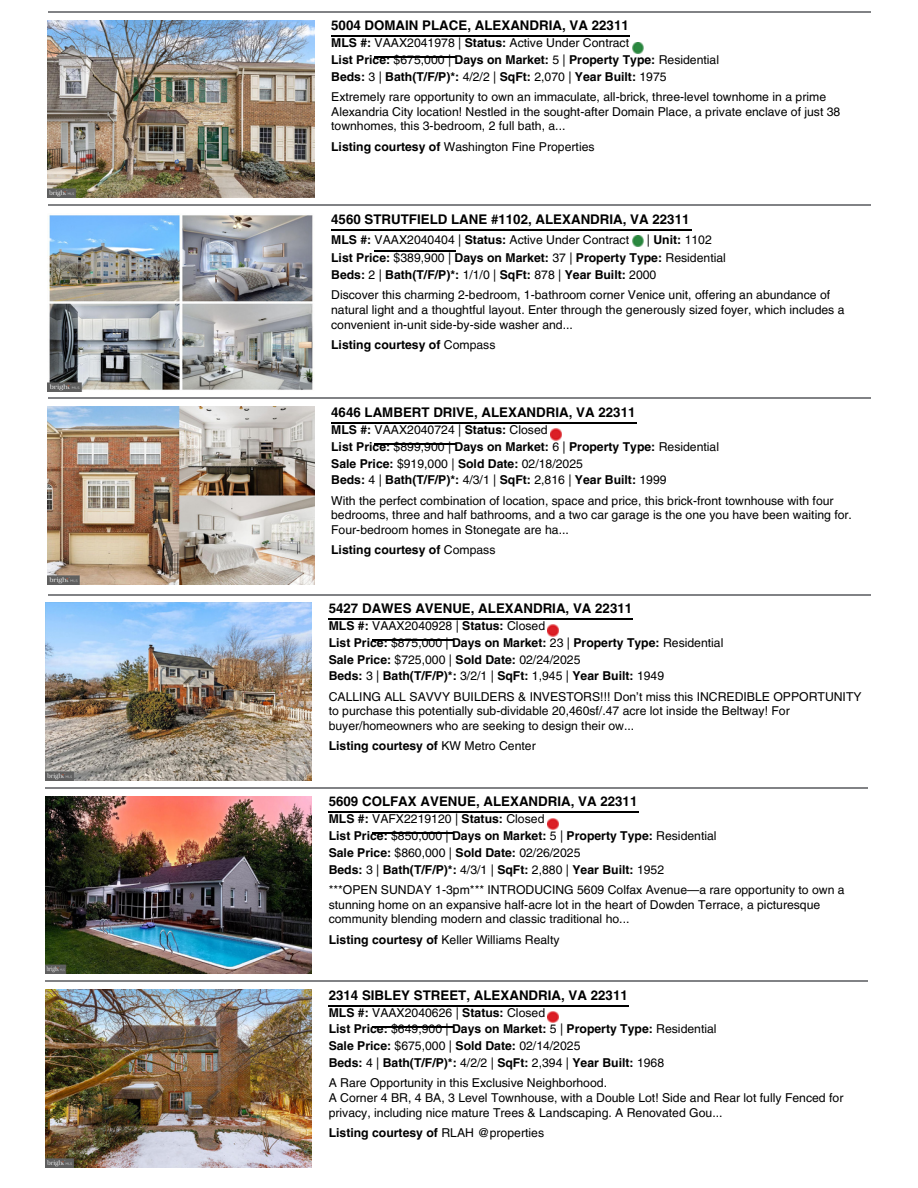
<style>
.page{position:relative;width:918px;height:1188px;background:#fff}
.page>*{position:absolute;margin:0;border:0;box-sizing:border-box;transform-origin:0 0}
.t1{font:700 13.35px "Helvetica LT Pro";color:#000}
.t2{font:12.15px "Helvetica LT Pro";color:#000}
.t3{font:700 12.15px/16.8px "Helvetica LT Pro";color:#000}
.s1{font-weight:400}
.s2{font-weight:400;color:#fff}
.s3{font-weight:700}
</style>
<div class="page">
<hr style="left:48px;top:11px;width:822px;height:1px;background:#818285">
<img style="left:48px;top:20px;width:266px;height:178px">
<hr style="left:331px;top:36px;width:299px;height:1px;background:#000">
<hr style="left:375px;top:57px;width:81px;height:1px;background:#000">
<svg style="left:632px;top:42px;width:12px;height:11px"></svg>
<hr style="left:48px;top:204px;width:822px;height:2px;background:#818285">
<img style="left:48px;top:215px;width:265px;height:176px">
<hr style="left:331px;top:229px;width:360px;height:1px;background:#000">
<hr style="left:375px;top:250px;width:81px;height:1px;background:#000">
<svg style="left:632px;top:236px;width:12px;height:11px"></svg>
<hr style="left:48px;top:398px;width:822px;height:1px;background:#818285">
<img style="left:48px;top:407px;width:266px;height:178px">
<hr style="left:331px;top:422px;width:306px;height:1px;background:#000">
<hr style="left:375px;top:443px;width:81px;height:2px;background:#000">
<svg style="left:550px;top:429px;width:11px;height:11px"></svg>
<hr style="left:48px;top:594px;width:822px;height:1px;background:#818285">
<img style="left:45px;top:603px;width:267px;height:177px">
<hr style="left:329px;top:618px;width:304px;height:1px;background:#000">
<hr style="left:372px;top:639px;width:81px;height:1px;background:#000">
<svg style="left:548px;top:625px;width:11px;height:11px"></svg>
<hr style="left:45px;top:787px;width:823px;height:1px;background:#818285">
<img style="left:45px;top:796px;width:267px;height:178px">
<hr style="left:329px;top:812px;width:310px;height:1px;background:#000">
<hr style="left:372px;top:833px;width:81px;height:1px;background:#000">
<svg style="left:548px;top:818px;width:11px;height:12px"></svg>
<hr style="left:45px;top:981px;width:823px;height:1px;background:#818285">
<img style="left:45px;top:989px;width:267px;height:178px">
<hr style="left:329px;top:1005px;width:300px;height:1px;background:#000">
<hr style="left:372px;top:1026px;width:81px;height:1px;background:#000">
<svg style="left:548px;top:1012px;width:11px;height:11px"></svg>
<p class="t1" style="left:331px;top:21px;width:299px">5004 DOMAIN PLACE, ALEXANDRIA, VA 22311</p>
<p class="t3" style="left:331px;top:36px;width:389px">MLS #: <span class="s1">VAAX2041978 |</span> Status: <span class="s1">Active Under Contract<br></span>List Price: <span class="s1">$675,000 |</span> Days on Market: <span class="s1">5 |</span> Property Type: <span class="s1">Residential<br></span>Beds: <span class="s1">3 |</span> Bath(T/F/P)*: <span class="s1">4/2/2 |</span> SqFt: <span class="s1">2,070 |</span> Year Built: <span class="s1">1975</span><span class="s2">.</span></p>
<p class="t2" style="left:331px;top:92px;width:496px">Extremely rare opportunity to own an immaculate, all-brick, three-level townhome in a prime</p>
<p class="t2" style="left:331px;top:107px;width:511px">Alexandria City location! Nestled in the sought-after Domain Place, a private enclave of just 38</p>
<p class="t2" style="left:331px;top:122px;width:236px">townhomes, this 3-bedroom, 2 full bath, a...</p>
<p class="t2" style="left:331px;top:142px;width:265px"><span class="s3">Listing courtesy of</span> Washington Fine Properties</p>
<p class="t1" style="left:331px;top:214px;width:360px">4560 STRUTFIELD LANE #1102, ALEXANDRIA, VA 22311</p>
<p class="t2" style="left:331px;top:236px;width:299px"><span class="s3">MLS #:</span> VAAX2040404 | <span class="s3">Status:</span> Active Under Contract</p>
<p class="t2" style="left:647px;top:236px;width:66px">| <span class="s3">Unit:</span> 1102</p>
<p class="t3" style="left:331px;top:251px;width:396px">List Price: <span class="s1">$389,900 |</span> Days on Market: <span class="s1">37 |</span> Property Type: <span class="s1">Residential<br></span>Beds: <span class="s1">2 |</span> Bath(T/F/P)*: <span class="s1">1/1/0 |</span> SqFt: <span class="s1">878 |</span> Year Built: <span class="s1">2000</span><span class="s2">.</span></p>
<p class="t2" style="left:331px;top:291px;width:501px">Discover this charming 2-bedroom, 1-bathroom corner Venice unit, offering an abundance of</p>
<p class="t2" style="left:331px;top:305px;width:515px">natural light and a thoughtful layout. Enter through the generously sized foyer, which includes a</p>
<p class="t2" style="left:331px;top:320px;width:243px">convenient in-unit side-by-side washer and...</p>
<p class="t3" style="left:331px;top:337px;width:166px">Listing courtesy of <span class="s1">Compass</span></p>
<p class="t1" style="left:331px;top:407px;width:306px">4646 LAMBERT DRIVE, ALEXANDRIA, VA 22311</p>
<p class="t3" style="left:331px;top:422px;width:389px">MLS #: <span class="s1">VAAX2040724 |</span> Status: <span class="s1">Closed<br></span>List Price: <span class="s1">$899,900 |</span> Days on Market: <span class="s1">6 |</span> Property Type: <span class="s1">Residential </span>Sale Price: <span class="s1">$919,000 |</span> Sold Date: <span class="s1">02/18/2025<br></span>Beds: <span class="s1">4 |</span> Bath(T/F/P)*: <span class="s1">4/3/1 |</span> SqFt: <span class="s1">2,816 |</span> Year Built: <span class="s1">1999</span><span class="s2">.</span></p>
<p class="t2" style="left:331px;top:496px;width:504px">With the perfect combination of location, space and price, this brick-front townhouse with four</p>
<h1 class="t2" style="left:331px;top:511px;width:522px">bedrooms, three and half bathrooms, and a two car garage is the one you have been waiting for.</h1>
<p class="t2" style="left:331px;top:525px;width:239px">Four-bedroom homes in Stonegate are ha...</p>
<p class="t3" style="left:331px;top:543px;width:166px">Listing courtesy of <span class="s1">Compass</span></p>
<p class="t1" style="left:329px;top:603px;width:305px">5427 DAWES AVENUE, ALEXANDRIA, VA 22311</p>
<p class="t3" style="left:329px;top:618px;width:396px">MLS #: <span class="s1">VAAX2040928 |</span> Status: <span class="s1">Closed<br></span>List Price: <span class="s1">$875,000 |</span> Days on Market: <span class="s1">23 |</span> Property Type: <span class="s1">Residential </span>Sale Price: <span class="s1">$725,000 |</span> Sold Date: <span class="s1">02/24/2025<br></span>Beds: <span class="s1">3 |</span> Bath(T/F/P)*: <span class="s1">3/2/1 |</span> SqFt: <span class="s1">1,945 |</span> Year Built: <span class="s1">1949</span><span class="s2">.</span></p>
<p class="t2" style="left:329px;top:692px;width:534px">CALLING ALL SAVVY BUILDERS &amp; INVESTORS!!! Don’t miss this INCREDIBLE OPPORTUNITY</p>
<p class="t2" style="left:329px;top:707px;width:463px">to purchase this potentially sub-dividable 20,460sf/.47 acre lot inside the Beltway! For</p>
<p class="t2" style="left:329px;top:721px;width:307px">buyer/homeowners who are seeking to design their ow...</p>
<p class="t3" style="left:329px;top:739px;width:209px">Listing courtesy of <span class="s1">KW Metro Center</span></p>
<p class="t1" style="left:329px;top:797px;width:310px">5609 COLFAX AVENUE, ALEXANDRIA, VA 22311</p>
<p class="t3" style="left:329px;top:812px;width:389px">MLS #: <span class="s1">VAFX2219120 |</span> Status: <span class="s1">Closed<br></span>List Price: <span class="s1">$850,000 |</span> Days on Market: <span class="s1">5 |</span> Property Type: <span class="s1">Residential </span>Sale Price: <span class="s1">$860,000 |</span> Sold Date: <span class="s1">02/26/2025<br></span>Beds: <span class="s1">3 |</span> Bath(T/F/P)*: <span class="s1">4/3/1 |</span> SqFt: <span class="s1">2,880 |</span> Year Built: <span class="s1">1952</span><span class="s2">.</span></p>
<p class="t2" style="left:329px;top:885px;width:517px">***OPEN SUNDAY 1-3pm*** INTRODUCING 5609 Colfax Avenue—a rare opportunity to own a</p>
<p class="t2" style="left:329px;top:900px;width:493px">stunning home on an expansive half-acre lot in the heart of Dowden Terrace, a picturesque</p>
<p class="t2" style="left:329px;top:915px;width:302px">community blending modern and classic traditional ho...</p>
<p class="t2" style="left:329px;top:935px;width:232px"><span class="s3">Listing courtesy of</span> Keller Williams Realty</p>
<p class="t1" style="left:329px;top:990px;width:301px">2314 SIBLEY STREET, ALEXANDRIA, VA 22311</p>
<p class="t3" style="left:329px;top:1005px;width:389px">MLS #: <span class="s1">VAAX2040626 |</span> Status: <span class="s1">Closed<br></span>List Price: <span class="s1">$649,900 |</span> Days on Market: <span class="s1">5 |</span> Property Type: <span class="s1">Residential </span>Sale Price: <span class="s1">$675,000 |</span> Sold Date: <span class="s1">02/14/2025<br></span>Beds: <span class="s1">4 |</span> Bath(T/F/P)*: <span class="s1">4/2/2 |</span> SqFt: <span class="s1">2,394 |</span> Year Built: <span class="s1">1968</span><span class="s2">.</span></p>
<p class="t2" style="left:329px;top:1079px;width:280px">A Rare Opportunity in this Exclusive Neighborhood.</p>
<p class="t2" style="left:329px;top:1093px;width:516px">A Corner 4 BR, 4 BA, 3 Level Townhouse, with a Double Lot! Side and Rear lot fully Fenced for</p>
<p class="t2" style="left:329px;top:1108px;width:395px">privacy, including nice mature Trees &amp; Landscaping. A Renovated Gou...</p>
<p class="t3" style="left:329px;top:1125px;width:217px">Listing courtesy of <span class="s1">RLAH @properties</span></p>
</div>
